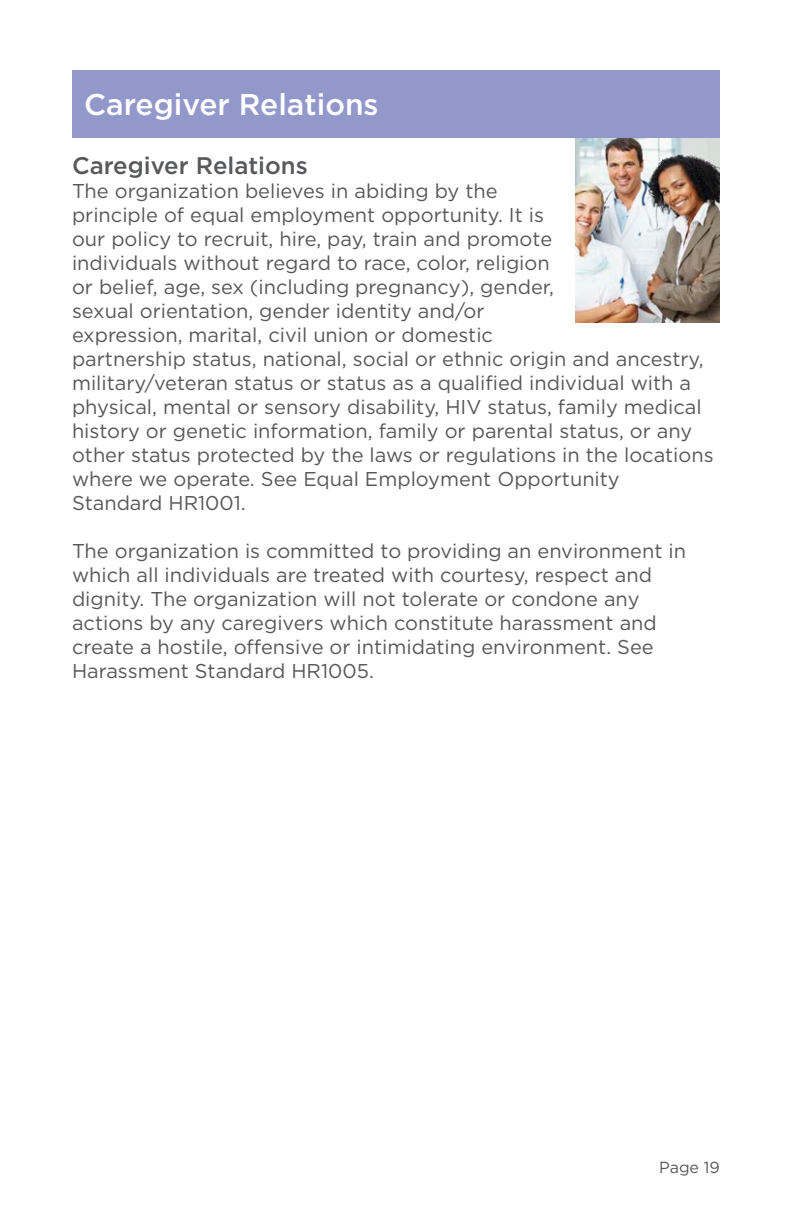
<style>
.page{position:relative;width:792px;height:1224px;background:#fff}
.page>*{position:absolute;margin:0;border:0;box-sizing:border-box;transform-origin:0 0}
.t1{font:500 30px "Gotham";color:#fff}
.t2{font:500 24px "Gotham";color:#57585a}
.t3{font:20px/24px "Gotham";color:#57585a}
.t4{font:16px "Gotham";color:#57585a}
</style>
<div class="page">
<div style="left:72px;top:70px;width:648px;height:67px;background:#9398cb"></div>
<img style="left:575px;top:138px;width:145px;height:184px">
<p class="t1" style="left:84px;top:85px;width:296px">Caregiver Relations</p>
<p class="t2" style="left:72px;top:149px;width:237px">Caregiver Relations</p>
<p class="t3" style="left:72px;top:178px;width:643px">The organization believes in abiding by the<br>principle of equal employment opportunity. It is<br>our policy to recruit, hire, pay, train and promote<br>individuals without regard to race, color, religion<br>or belief, age, sex (including pregnancy), gender,<br>sexual orientation, gender identity and/or<br>expression, marital, civil union or domestic<br>partnership status, national, social or ethnic origin and ancestry, military/veteran status or status as a qualified individual with a physical, mental or sensory disability, HIV status, family medical history or genetic information, family or parental status, or any other status protected by the laws or regulations in the locations where we operate. See Equal Employment Opportunity Standard HR1001.</p>
<p class="t3" style="left:72px;top:538px;width:616px">The organization is committed to providing an environment in which all individuals are treated with courtesy, respect and dignity. The organization will not tolerate or condone any actions by any caregivers which constitute harassment and create a hostile, offensive or intimidating environment. See Harassment Standard HR1005.</p>
<p class="t4" style="left:659px;top:1157px;width:62px">Page 19</p>
</div>
